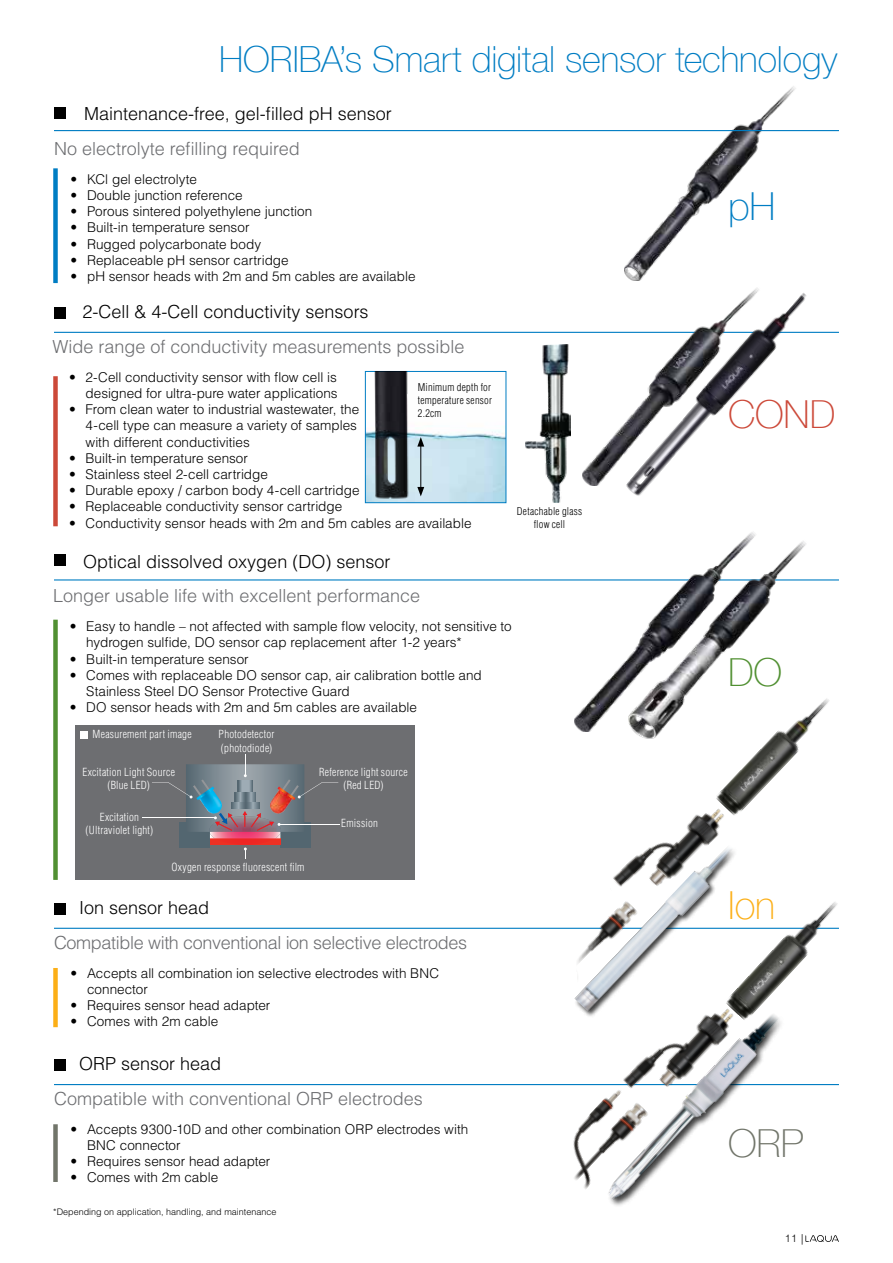
<style>
.page{position:relative;width:893px;height:1263px;background:#fff}
.page>*{position:absolute;margin:0;border:0;box-sizing:border-box;transform-origin:0 0}
.t1{font:100 38.55px "Helvetica Neue LT Com";color:#cc4939}
.t2{font:100 38.55px "Helvetica Neue LT Com";color:#71756a}
.t3{font:100 38.55px "Helvetica Neue LT Com";color:#fcaf17}
.t4{font:100 38.55px "Helvetica Neue LT Com";color:#007dc3}
.t5{font:100 38.55px "Helvetica Neue LT Com";color:#519032}
.t6{font:100 36px "Helvetica Neue LT Com";letter-spacing:-.005em;color:#007dc3}
.t7{font:300 18px "Helvetica LT Std";color:#6d6e71}
.t8{font:300 18px "Helvetica LT Std";color:#000}
.t9{font:300 18px "Helvetica LT Std";letter-spacing:-.02em;color:#6d6e71}
.t10{font:300 13.5px/16.2px "Helvetica LT Std";color:#000}
.t11{font:300 condensed 10.95px/13px "Helvetica LT Std";letter-spacing:.025em;color:#fff;text-align:center}
.t12{font:300 condensed 10.5px/12.6px "Helvetica LT Std";letter-spacing:.025em;color:#000;text-align:justify}
.t13{font:300 10.5px "Helvetica LT Std";color:#000}
.t14{font:300 9px "Helvetica LT Std";color:#000}
</style>
<div class="page">
<svg style="left:805px;top:1235px;width:34px;height:7px"></svg>
<hr style="left:54px;top:1084px;width:785px;height:1px;background:#007dc3">
<div style="left:53px;top:1124px;width:5px;height:58px;background:#71756a"></div>
<div style="left:54px;top:1059px;width:12px;height:11px;background:#000"></div>
<hr style="left:54px;top:928px;width:785px;height:1px;background:#007dc3">
<div style="left:53px;top:968px;width:5px;height:59px;background:#fcaf17"></div>
<div style="left:54px;top:903px;width:12px;height:11px;background:#000"></div>
<img style="left:743px;top:902px;width:96px;height:93px">
<img style="left:549px;top:1085px;width:52px;height:104px">
<img style="left:601px;top:995px;width:198px;height:211px">
<img style="left:624px;top:86px;width:182px;height:194px">
<hr style="left:54px;top:130px;width:785px;height:1px;background:#007dc3">
<div style="left:53px;top:168px;width:5px;height:115px;background:#007dc3"></div>
<div style="left:54px;top:108px;width:12px;height:11px;background:#000"></div>
<hr style="left:54px;top:332px;width:785px;height:1px;background:#007dc3">
<div style="left:53px;top:376px;width:5px;height:150px;background:#cc4939"></div>
<div style="left:54px;top:307px;width:12px;height:11px;background:#000"></div>
<img style="left:367px;top:373px;width:137px;height:128px">
<div style="left:365px;top:371px;width:141px;height:132px;border:1px solid #007dc3"></div>
<hr style="left:420px;top:444px;width:1px;height:45px;background:#000">
<svg style="left:417px;top:437px;width:7px;height:10px"></svg>
<svg style="left:417px;top:487px;width:7px;height:9px"></svg>
<hr style="left:54px;top:579px;width:785px;height:1px;background:#007dc3">
<div style="left:53px;top:620px;width:5px;height:260px;background:#519032"></div>
<div style="left:54px;top:554px;width:12px;height:12px;background:#000"></div>
<div style="left:75px;top:726px;width:340px;height:154px;background:#6d6e71"></div>
<hr style="left:279px;top:824px;width:60px;height:1px;background:#fff">
<hr style="left:142px;top:818px;width:73px;height:1px;background:#fff">
<svg style="left:152px;top:754px;width:186px;height:105px"></svg>
<div style="left:80px;top:731px;width:8px;height:8px;background:#fff"></div>
<img style="left:574px;top:532px;width:180px;height:200px">
<img style="left:628px;top:534px;width:188px;height:204px">
<img style="left:561px;top:812px;width:162px;height:117px">
<div style="left:574px;top:846px;width:164px;height:172px;background:#000;opacity:.75"></div>
<img style="left:574px;top:837px;width:169px;height:176px">
<img style="left:715px;top:686px;width:114px;height:131px">
<img style="left:583px;top:331px;width:37px;height:155px">
<img style="left:620px;top:288px;width:195px;height:208px">
<img style="left:525px;top:344px;width:45px;height:159px">
<h2 class="t6" style="left:219px;top:38px;width:620px">HORIBA’s Smart digital sensor technology</h2>
<h3 class="t8" style="left:84px;top:103px;width:309px">Maintenance-free, gel-filled pH sensor</h3>
<h3 class="t7" style="left:54px;top:137px;width:247px">No electrolyte refilling required</h3>
<p class="t10" style="left:70px;top:171px;width:128px">• KCl gel electrolyte</p>
<p class="t10" style="left:70px;top:187px;width:174px">• Double junction reference</p>
<p class="t10" style="left:70px;top:203px;width:243px">• Porous sintered polyethylene junction</p>
<p class="t10" style="left:70px;top:219px;width:181px">• Built-in temperature sensor</p>
<p class="t10" style="left:70px;top:236px;width:192px">• Rugged polycarbonate body</p>
<p class="t10" style="left:70px;top:252px;width:220px">• Replaceable pH sensor cartridge</p>
<p class="t10" style="left:70px;top:268px;width:346px">• pH sensor heads with 2m and 5m cables are available</p>
<h3 class="t8" style="left:83px;top:301px;width:288px">2-Cell &amp; 4-Cell conductivity sensors</h3>
<h3 class="t7" style="left:53px;top:335px;width:413px">Wide range of conductivity measurements possible</h3>
<p class="t10" style="left:69px;top:369px;width:270px;text-align:right">• 2-Cell conductivity sensor with flow cell is designed for ultra-pure water applications</p>
<p class="t10" style="left:86px;top:401px;width:275px;text-indent:-16px">• From clean water to industrial wastewater, the<br>4-cell type can measure a variety of samples with different conductivities</p>
<p class="t10" style="left:69px;top:450px;width:181px">• Built-in temperature sensor</p>
<p class="t10" style="left:69px;top:466px;width:200px">• Stainless steel 2-cell cartridge</p>
<p class="t10" style="left:69px;top:482px;width:292px">• Durable epoxy / carbon body 4-cell cartridge</p>
<p class="t10" style="left:69px;top:498px;width:275px">• Replaceable conductivity sensor cartridge</p>
<p class="t10" style="left:69px;top:514px;width:404px">• Conductivity sensor heads with 2m and 5m cables are available</p>
<p class="t12" style="left:418px;top:381px;width:76px">Minimum depth for temperature sensor 2.2cm</p>
<p class="t12" style="left:517px;top:505px;width:67px;text-align:center">Detachable glass flow cell</p>
<h3 class="t8" style="left:83px;top:550px;width:309px">Optical dissolved oxygen (DO) sensor</h3>
<h3 class="t7" style="left:53px;top:585px;width:368px">Longer usable life with excellent performance</h3>
<p class="t10" style="left:86px;top:618px;width:427px;text-indent:-16px">• Easy to handle – not affected with sample flow velocity, not sensitive to hydrogen sulfide, DO sensor cap replacement after 1-2 years*</p>
<p class="t10" style="left:70px;top:651px;width:181px">• Built-in temperature sensor</p>
<p class="t10" style="left:86px;top:667px;width:397px;text-indent:-16px">• Comes with replaceable DO sensor cap, air calibration bottle and<br>Stainless Steel DO Sensor Protective Guard</p>
<p class="t10" style="left:70px;top:699px;width:349px">• DO sensor heads with 2m and 5m cables are available</p>
<p class="t11" style="left:219px;top:728px;width:57px;text-align:left">Photodetector (photodiode)</p>
<p class="t11" style="left:92px;top:728px;width:101px">Measurement part image</p>
<p class="t11" style="left:82px;top:765px;width:94px">Excitation Light Source (Blue LED)</p>
<p class="t11" style="left:319px;top:765px;width:90px">Reference light source (Red LED)</p>
<p class="t11" style="left:86px;top:810px;width:69px">Excitation (Ultraviolet light)</p>
<p class="t11" style="left:171px;top:860px;width:135px">Oxygen response fluorescent film</p>
<p class="t11" style="left:341px;top:816px;width:38px">Emission</p>
<h3 class="t8" style="left:79px;top:896px;width:132px">Ion sensor head</h3>
<h3 class="t9" style="left:54px;top:931px;width:415px">Compatible with conventional ion selective electrodes</h3>
<p class="t10" style="left:87px;top:964px;width:354px;text-indent:-16px">• Accepts all combination ion selective electrodes with BNC connector</p>
<p class="t10" style="left:70px;top:997px;width:201px">• Requires sensor head adapter</p>
<p class="t10" style="left:70px;top:1013px;width:149px">• Comes with 2m cable</p>
<h3 class="t8" style="left:79px;top:1053px;width:144px">ORP sensor head</h3>
<h3 class="t7" style="left:54px;top:1087px;width:370px">Compatible with conventional ORP electrodes</h3>
<p class="t10" style="left:87px;top:1121px;width:383px;text-indent:-16px">• Accepts 9300-10D and other combination ORP electrodes with<br>BNC connector</p>
<p class="t10" style="left:70px;top:1153px;width:201px">• Requires sensor head adapter</p>
<p class="t10" style="left:70px;top:1169px;width:149px">• Comes with 2m cable</p>
<p class="t14" style="left:53px;top:1206px;width:225px">*Depending on application, handling, and maintenance</p>
<h1 class="t4" style="left:728px;top:183px;width:49px">pH</h1>
<h1 class="t1" style="left:728px;top:392px;width:109px">COND</h1>
<h1 class="t5" style="left:728px;top:649px;width:56px">DO</h1>
<h1 class="t3" style="left:728px;top:883px;width:49px">Ion</h1>
<h1 class="t2" style="left:728px;top:1120px;width:77px">ORP</h1>
<p class="t13" style="left:785px;top:1232px;width:20px">11 |</p>
</div>
